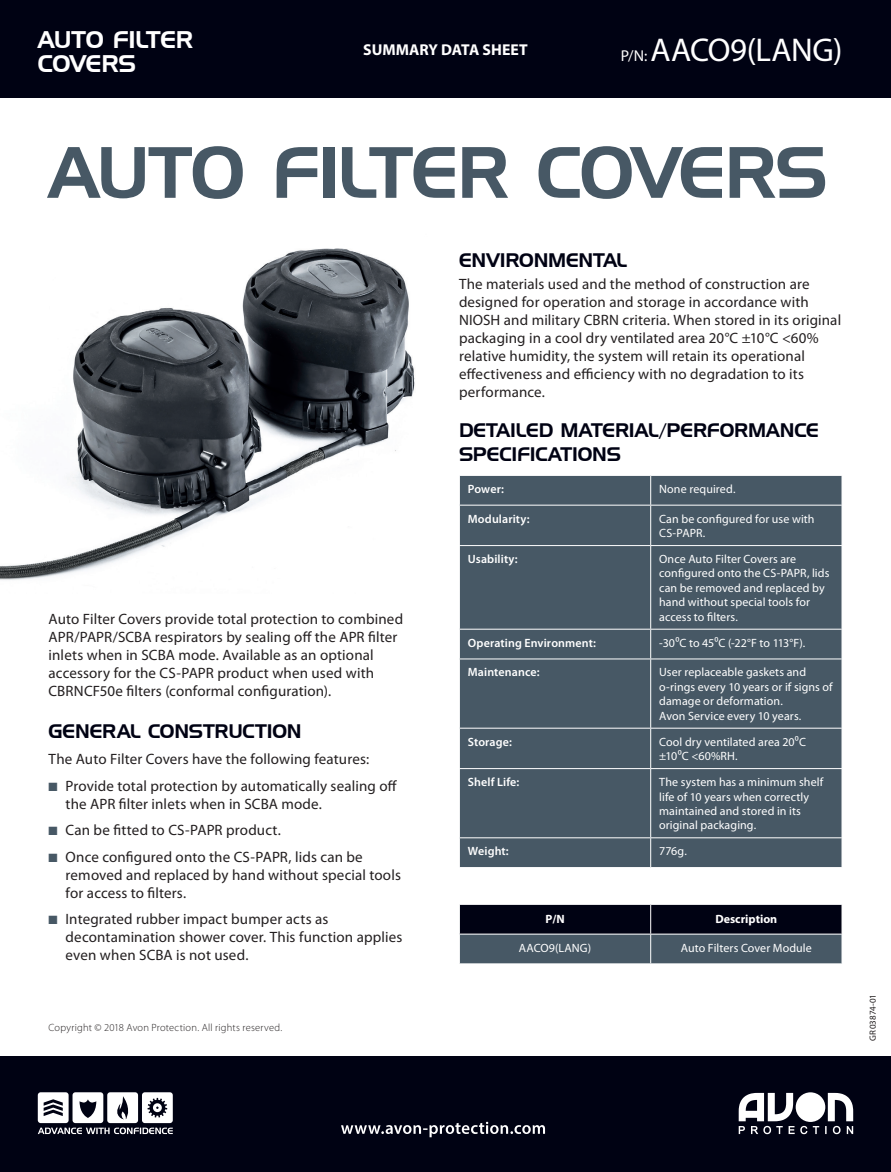
<style>
.page{position:relative;width:891px;height:1172px;background:#fff}
.page>*{position:absolute;margin:0;border:0;box-sizing:border-box;transform-origin:0 0}
.t1{font:72px "Hanzel Normal";letter-spacing:-.02em;color:#475865}
.t2{font:33px "Myriad Pro";letter-spacing:-.005em;color:#fff}
.t3{font:24px "Hanzel Normal";letter-spacing:-.01em;color:#fff}
.Section_Title{font:19.5px/23.4px "Hanzel Normal";letter-spacing:-.01em;color:#000213}
.t4{font:700 15.75px "Myriad Pro";color:#fff}
.copy{font:15px/18px "Myriad Pro";letter-spacing:.01em;color:#231f20}
.t5{font:12px/14.4px "Myriad Pro";letter-spacing:.005em;color:#fff}
.t6{font:600 12px "Myriad Pro";letter-spacing:.01em;color:#fff}
.table_text{font:700 12px "Myriad Pro";color:#fff}
.t7{font:300 10.5px "Myriad Pro";letter-spacing:.02em;color:#231f20}
.t8{font:9px "Myriad Pro";letter-spacing:.005em;color:#231f20}
.s1{font-size:15.75px}
.s2{color:#475865}
</style>
<div class="page">
<div style="left:0;top:0;width:891px;height:98px;background:#000213"></div>
<div style="left:0;top:1057px;width:891px;height:115px;background:#000213"></div>
<div style="left:796px;top:1092px;width:29px;height:30px;background:#fff;border-radius:50%"></div>
<svg style="left:739px;top:1093px;width:80px;height:41px"></svg>
<svg style="left:825px;top:1093px;width:28px;height:41px"></svg>
<svg style="left:341px;top:1122px;width:204px;height:15px"></svg>
<svg style="left:38px;top:1092px;width:135px;height:42px"></svg>
<img style="left:0;top:248px;width:415px;height:332px">
<div style="left:460px;top:476px;width:382px;height:391px;background:#475865"></div>
<svg style="left:459px;top:476px;width:1px;height:29px"></svg>
<svg style="left:650px;top:476px;width:1px;height:29px"></svg>
<hr style="left:459px;top:505px;width:192px;height:1px;background:#fff">
<hr style="left:651px;top:505px;width:191px;height:1px;background:#fff">
<hr style="left:650px;top:505px;width:1px;height:40px;background:#fff">
<hr style="left:459px;top:545px;width:192px;height:1px;background:#fff">
<hr style="left:651px;top:545px;width:191px;height:1px;background:#fff">
<hr style="left:650px;top:546px;width:1px;height:83px;background:#fff">
<hr style="left:459px;top:629px;width:192px;height:1px;background:#fff">
<svg style="left:459px;top:629px;width:1px;height:29px"></svg>
<hr style="left:651px;top:629px;width:191px;height:1px;background:#fff">
<svg style="left:650px;top:629px;width:1px;height:29px"></svg>
<hr style="left:459px;top:658px;width:192px;height:1px;background:#fff">
<hr style="left:651px;top:658px;width:191px;height:1px;background:#fff">
<hr style="left:650px;top:659px;width:1px;height:69px;background:#fff">
<hr style="left:459px;top:728px;width:192px;height:1px;background:#fff">
<hr style="left:651px;top:728px;width:191px;height:1px;background:#fff">
<hr style="left:650px;top:728px;width:1px;height:40px;background:#fff">
<hr style="left:459px;top:768px;width:192px;height:1px;background:#fff">
<hr style="left:651px;top:768px;width:191px;height:1px;background:#fff">
<hr style="left:650px;top:769px;width:1px;height:68px;background:#fff">
<hr style="left:459px;top:837px;width:192px;height:1px;background:#fff">
<svg style="left:459px;top:838px;width:1px;height:29px"></svg>
<hr style="left:651px;top:837px;width:191px;height:1px;background:#fff">
<svg style="left:650px;top:838px;width:1px;height:29px"></svg>
<svg style="left:459px;top:904px;width:383px;height:59px;background:#2b3443"></svg>
<p class="t3" style="left:38px;top:26px;width:157px">AUTO FILTER</p>
<p class="t3" style="left:38px;top:50px;width:100px">COVERS</p>
<p class="t4" style="left:363px;top:39px;width:166px">SUMMARY DATA SHEET</p>
<p class="t2" style="left:621px;top:30px;width:223px"><span class="s1">P/N:</span> AACO9(LANG)</p>
<p class="t1" style="left:49px;top:130px;width:781px">AUTO FILTER COVERS</p>
<p class="copy" style="left:49px;top:610px;width:356px">Auto Filter Covers provide total protection to combined APR/PAPR/SCBA respirators by sealing off the APR filter inlets when in SCBA mode. Available as an optional accessory for the CS-PAPR product when used with CBRNCF50e filters (conformal configuration).</p>
<p class="Section_Title" style="left:49px;top:719px;width:255px">GENERAL CONSTRUCTION</p>
<p class="copy" style="left:49px;top:750px;width:322px">The Auto Filter Covers have the following features:</p>
<p class="copy" style="left:66px;top:776px;width:333px;text-indent:-17px"><span class="s2">■</span> Provide total protection by automatically sealing off the APR filter inlets when in SCBA mode.</p>
<p class="copy" style="left:49px;top:821px;width:234px"><span class="s2">■</span> Can be fitted to CS-PAPR product.</p>
<p class="copy" style="left:66px;top:847px;width:337px;text-indent:-17px"><span class="s2">■</span> Once configured onto the CS-PAPR, lids can be removed and replaced by hand without special tools for access to filters.</p>
<p class="copy" style="left:66px;top:910px;width:338px;text-indent:-17px"><span class="s2">■</span> Integrated rubber impact bumper acts as decontamination shower cover. This function applies even when SCBA is not used.</p>
<p class="t7" style="left:49px;top:1021px;width:235px">Copyright © 2018 Avon Protection. All rights reserved.</p>
<p class="Section_Title" style="left:459px;top:248px;width:170px">ENVIRONMENTAL</p>
<p class="copy" style="left:459px;top:275px;width:384px">The materials used and the method of construction are designed for operation and storage in accordance with NIOSH and military CBRN criteria. When stored in its original packaging in a cool dry ventilated area 20°C ±10°C &lt;60% relative humidity, the system will retain its operational effectiveness and efficiency with no degradation to its performance.</p>
<p class="Section_Title" style="left:459px;top:418px;width:362px">DETAILED MATERIAL/PERFORMANCE<br>SPECIFICATIONS</p>
<p class="t6" style="left:468px;top:481px;width:38px">Power:</p>
<p class="t5" style="left:659px;top:481px;width:78px">None required.</p>
<p class="t6" style="left:468px;top:511px;width:63px">Modularity:</p>
<p class="t5" style="left:659px;top:511px;width:157px">Can be configured for use with<br>CS-PAPR.</p>
<p class="t6" style="left:468px;top:551px;width:51px">Usability:</p>
<p class="t5" style="left:659px;top:552px;width:172px">Once Auto Filter Covers are configured onto the CS-PAPR, lids can be removed and replaced by hand without special tools for access to filters.</p>
<p class="t6" style="left:468px;top:635px;width:130px">Operating Environment:</p>
<p class="t5" style="left:659px;top:635px;width:148px">-30⁰C to 45⁰C (-22°F to 113°F).</p>
<p class="t6" style="left:468px;top:665px;width:73px">Maintenance:</p>
<p class="t5" style="left:659px;top:665px;width:175px">User replaceable gaskets and o-rings every 10 years or if signs of damage or deformation.</p>
<p class="t5" style="left:659px;top:708px;width:144px">Avon Service every 10 years.</p>
<p class="t6" style="left:468px;top:734px;width:46px">Storage:</p>
<p class="t5" style="left:659px;top:734px;width:148px">Cool dry ventilated area 20⁰C ±10⁰C &lt;60%RH.</p>
<p class="t6" style="left:468px;top:774px;width:53px">Shelf Life:</p>
<p class="t5" style="left:659px;top:775px;width:166px">The system has a minimum shelf life of 10 years when correctly maintained and stored in its original packaging.</p>
<p class="t6" style="left:468px;top:844px;width:42px">Weight:</p>
<p class="t5" style="left:659px;top:844px;width:29px">776g.</p>
<p class="table_text" style="left:545px;top:911px;width:21px">P/N</p>
<p class="table_text" style="left:715px;top:911px;width:63px">Description</p>
<p class="t5" style="left:519px;top:941px;width:74px">AACO9(LANG)</p>
<p class="t5" style="left:681px;top:941px;width:133px">Auto Filters Cover Module</p>
<p class="t8" style="left:867px;top:1040px;width:48px;rotate:-90deg">GR03874-01</p>
</div>
